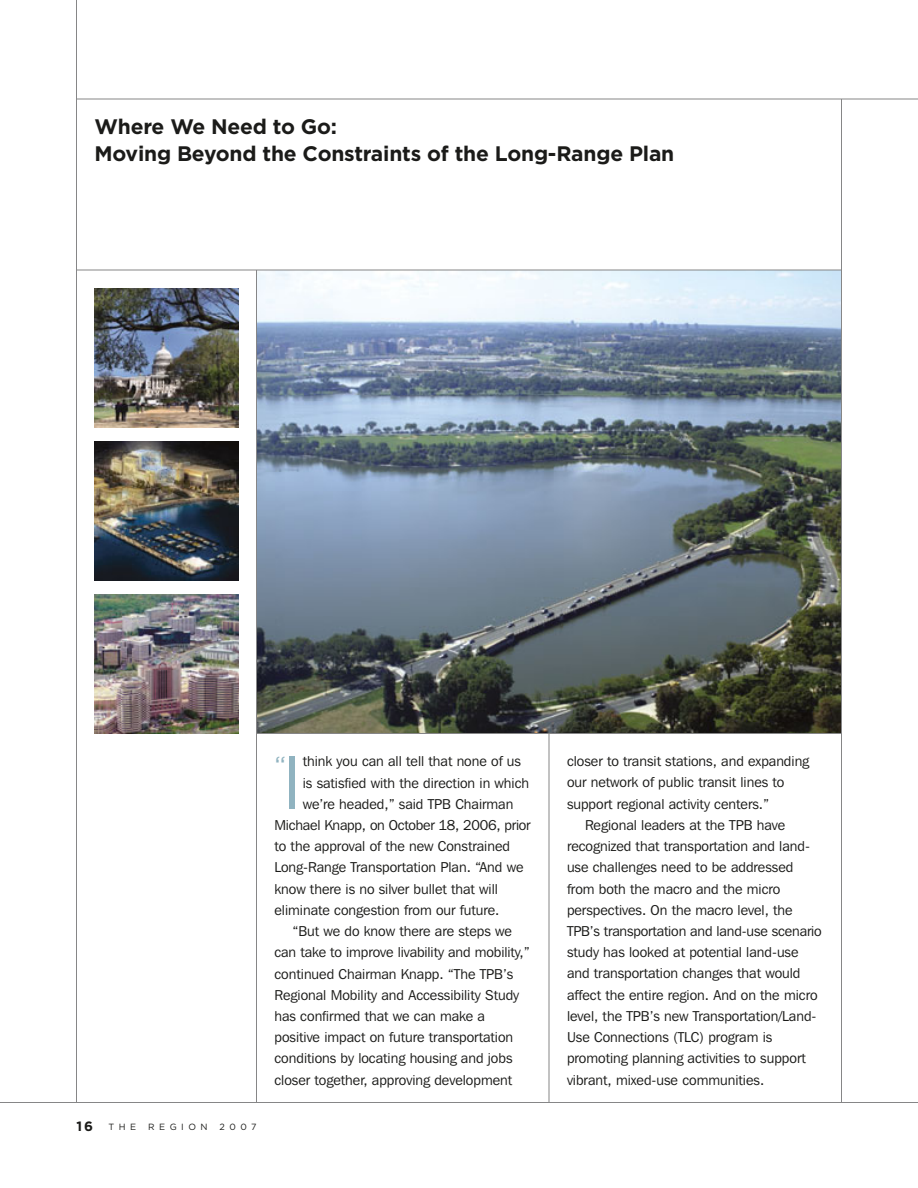
<style>
.page{position:relative;width:918px;height:1188px;background:#fff}
.page>*{position:absolute;margin:0;border:0;box-sizing:border-box;transform-origin:0 0}
.t1{font:74.55px "Gotham";color:#90b3c0}
.t2{font:26.1px "Gotham";color:#90b3c0}
.t3{font:700 21px/27px "Gotham";letter-spacing:-.01em;color:#1b1b19}
.t4{font:14.25px "Franklin Gothic IT Cby BT";color:#1b1b19}
.t5{font:9px "Gotham";letter-spacing:.5em;color:#1b1b19}
.s1{font-weight:700;font-size:13.5px}
</style>
<div class="page">
<hr style="left:549px;top:270px;width:1px;height:832px;background:#868687">
<img style="left:257px;top:271px;width:584px;height:462px">
<img style="left:94px;top:288px;width:144px;height:140px">
<img style="left:94px;top:441px;width:144px;height:139px">
<img style="left:94px;top:594px;width:144px;height:140px">
<hr style="left:256px;top:270px;width:1px;height:832px;background:#868687">
<hr style="left:76px;top:99px;width:842px;height:1px;background:#868687">
<hr style="left:76px;top:0;width:1px;height:1102px;background:#868687">
<hr style="left:841px;top:99px;width:1px;height:1003px;background:#868687">
<hr style="left:0;top:1102px;width:918px;height:1px;background:#868687">
<hr style="left:76px;top:270px;width:766px;height:1px;background:#868687">
<hr style="left:256px;top:733px;width:586px;height:1px;background:#868687">
<h3 class="t3" style="left:94px;top:114px;width:581px">Where We Need to Go:<br>Moving Beyond the Constraints of the Long-Range Plan</h3>
<p class="t5" style="left:76px;top:1123px;width:61px"><span class="s1">16</span> THE</p>
<p class="t5" style="left:148px;top:1123px;width:61px">REGION</p>
<p class="t5" style="left:220px;top:1123px;width:38px">2007</p>
<h2 class="t2" style="left:274px;top:756px;width:13px">“</h2>
<h1 class="t1" style="left:281px;top:754px;width:23px">I</h1>
<p class="t4" style="left:303px;top:756px;width:220px">think you can all tell that none of us</p>
<p class="t4" style="left:303px;top:778px;width:228px">is satisfied with the direction in which</p>
<p class="t4" style="left:303px;top:799px;width:212px">we’re headed,” said TPB Chairman</p>
<p class="t4" style="left:275px;top:820px;width:258px">Michael Knapp, on October 18, 2006, prior</p>
<p class="t4" style="left:275px;top:841px;width:237px">to the approval of the new Constrained</p>
<p class="t4" style="left:275px;top:862px;width:251px">Long-Range Transportation Plan. “And we</p>
<p class="t4" style="left:275px;top:884px;width:225px">know there is no silver bullet that will</p>
<p class="t4" style="left:275px;top:905px;width:227px">eliminate congestion from our future.</p>
<p class="t4" style="left:293px;top:926px;width:221px">“But we do know there are steps we</p>
<p class="t4" style="left:275px;top:947px;width:257px">can take to improve livability and mobility,”</p>
<p class="t4" style="left:275px;top:969px;width:240px">continued Chairman Knapp. “The TPB’s</p>
<p class="t4" style="left:275px;top:990px;width:246px">Regional Mobility and Accessibility Study</p>
<p class="t4" style="left:275px;top:1011px;width:212px">has confirmed that we can make a</p>
<p class="t4" style="left:275px;top:1032px;width:240px">positive impact on future transportation</p>
<p class="t4" style="left:275px;top:1053px;width:240px">conditions by locating housing and jobs</p>
<p class="t4" style="left:275px;top:1075px;width:239px">closer together, approving development</p>
<p class="t4" style="left:567px;top:756px;width:244px">closer to transit stations, and expanding</p>
<p class="t4" style="left:567px;top:777px;width:219px">our network of public transit lines to</p>
<p class="t4" style="left:567px;top:799px;width:204px">support regional activity centers.”</p>
<p class="t4" style="left:585px;top:820px;width:202px">Regional leaders at the TPB have</p>
<p class="t4" style="left:567px;top:841px;width:244px">recognized that transportation and land-</p>
<p class="t4" style="left:567px;top:862px;width:228px">use challenges need to be addressed</p>
<p class="t4" style="left:567px;top:884px;width:215px">from both the macro and the micro</p>
<p class="t4" style="left:567px;top:905px;width:227px">perspectives. On the macro level, the</p>
<p class="t4" style="left:567px;top:926px;width:256px">TPB’s transportation and land-use scenario</p>
<p class="t4" style="left:567px;top:947px;width:233px">study has looked at potential land-use</p>
<p class="t4" style="left:567px;top:968px;width:235px">and transportation changes that would</p>
<p class="t4" style="left:567px;top:990px;width:252px">affect the entire region. And on the micro</p>
<p class="t4" style="left:567px;top:1011px;width:251px">level, the TPB’s new Transportation/Land-</p>
<p class="t4" style="left:567px;top:1032px;width:207px">Use Connections (TLC) program is</p>
<p class="t4" style="left:567px;top:1053px;width:240px">promoting planning activities to support</p>
<p class="t4" style="left:567px;top:1075px;width:199px">vibrant, mixed-use communities.</p>
</div>
